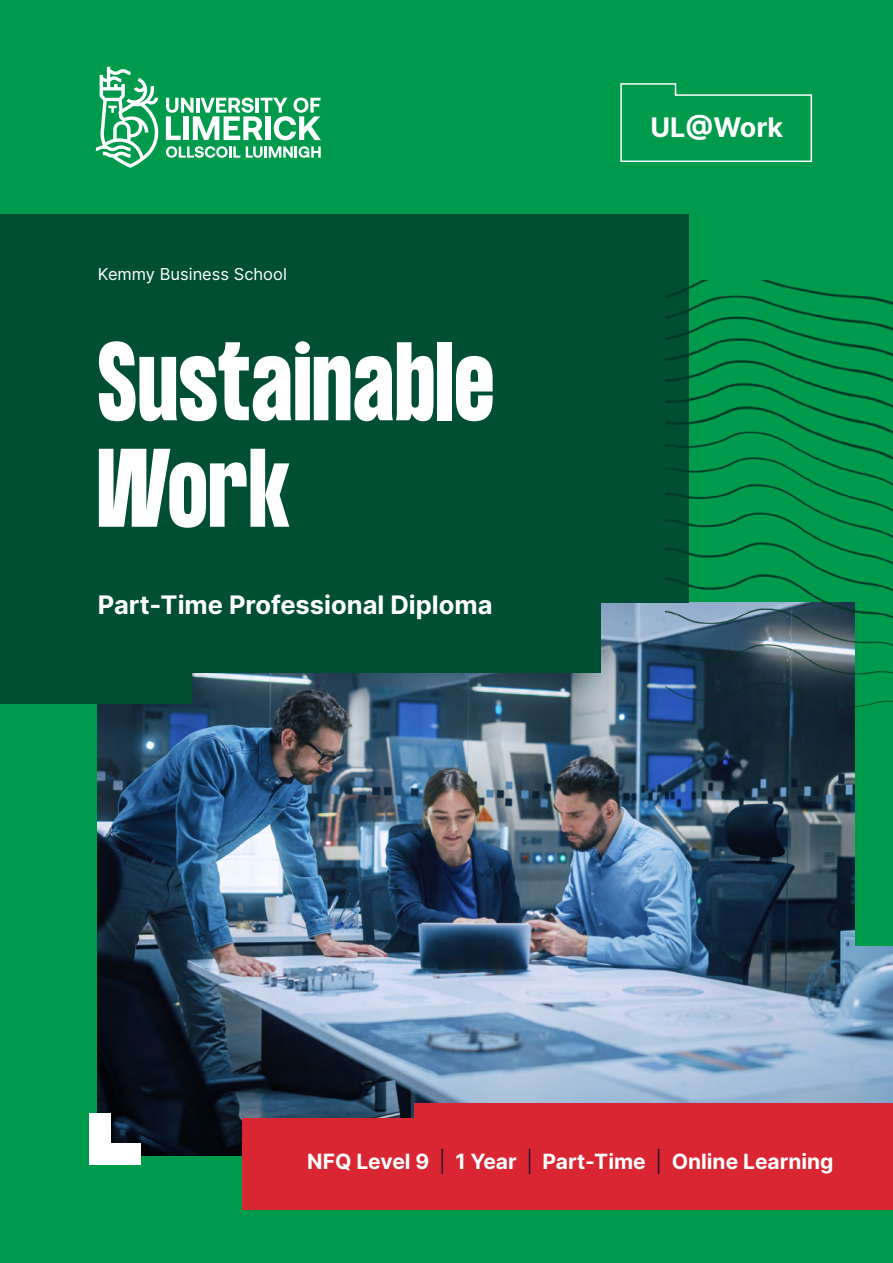
<style>
.page{position:relative;width:893px;height:1263px;background:#009a4d}
.page>*{position:absolute;margin:0;border:0;box-sizing:border-box;transform-origin:0 0}
.t1{font:700 97.5px/106.5px "Formula Condensed";letter-spacing:.02em;color:#fff}
.t2{font:700 27px "Inter";color:#fff}
.t3{font:700 25.5px "Inter";color:#fff}
.t4{font:700 21px "Inter";color:#fff}
.t5{font:16.5px "Inter";color:#fff}
.s1{font-weight:300;color:#003}
</style>
<div class="page">
<img style="left:98px;top:603px;width:795px;height:553px">
<svg style="left:166px;top:146px;width:74px;height:12px"></svg>
<svg style="left:246px;top:146px;width:75px;height:12px"></svg>
<svg style="left:166px;top:98px;width:155px;height:42px"></svg>
<svg style="left:96px;top:67px;width:63px;height:101px"></svg>
<div style="left:855px;top:483px;width:38px;height:463px;background:#009a4d"></div>
<div style="left:89px;top:1113px;width:22px;height:51px;background:#fff"></div>
<div style="left:89px;top:1143px;width:52px;height:21px;background:#fff"></div>
<div style="left:415px;top:1103px;width:478px;height:83px;background:#d92632"></div>
<div style="left:242px;top:1118px;width:651px;height:92px;background:#d92632"></div>
<svg style="left:620px;top:83px;width:193px;height:80px"></svg>
<div style="left:0;top:652px;width:191px;height:52px;background:#004f33"></div>
<div style="left:0;top:215px;width:689px;height:388px;background:#004f33"></div>
<div style="left:0;top:384px;width:600px;height:289px;background:#004f33"></div>
<img style="left:665px;top:280px;width:228px;height:431px">
<p class="t5" style="left:98px;top:262px;width:191px">Kemmy Business School</p>
<h1 class="t1" style="left:98px;top:333px;width:397px">Sustainable<br>Work</h1>
<p class="t3" style="left:98px;top:585px;width:396px">Part-Time Professional Diploma</p>
<p class="t2" style="left:650px;top:107px;width:134px">UL@Work</p>
<p class="t4" style="left:307px;top:1146px;width:528px">NFQ Level 9 <span class="s1">|</span> 1 Year <span class="s1">|</span> Part-Time <span class="s1">|</span> Online Learning</p>
</div>
